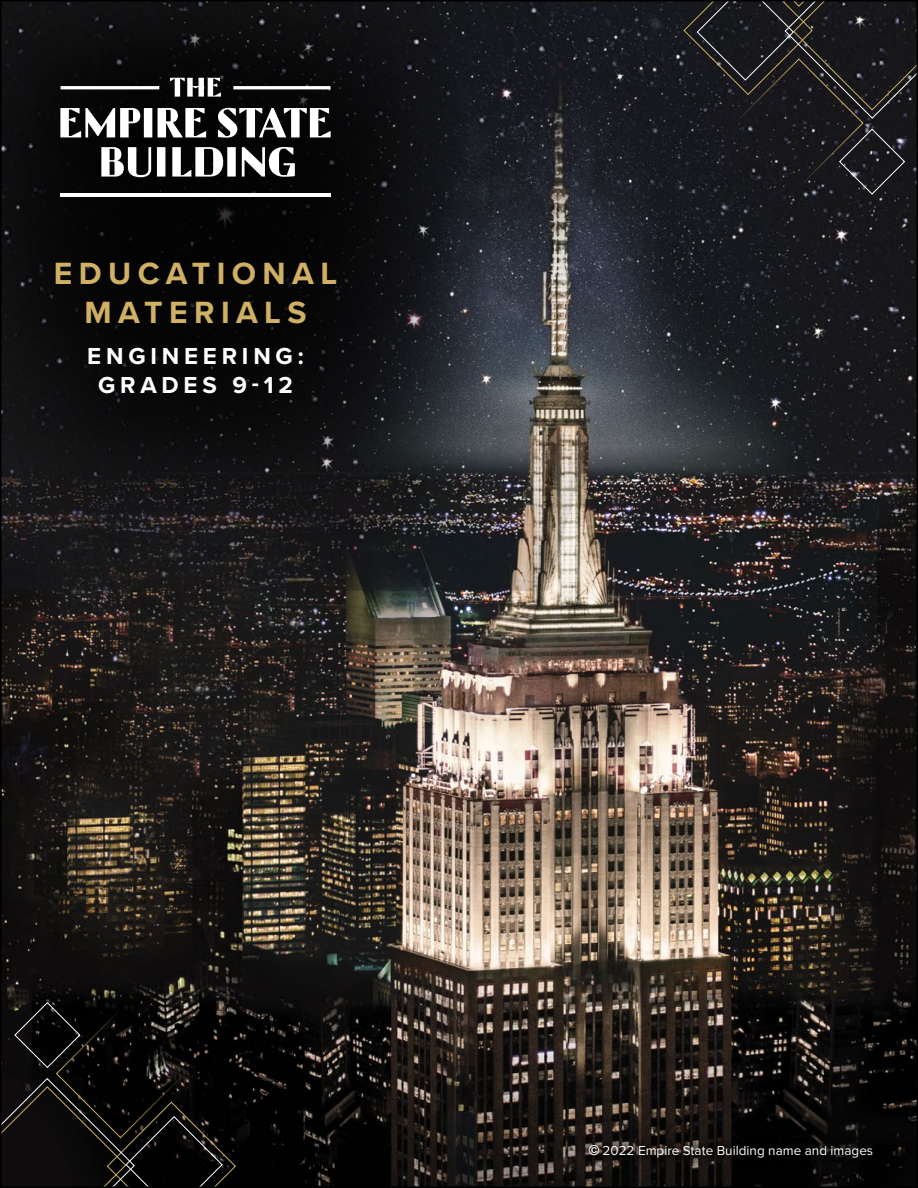
<style>
.page{position:relative;width:918px;height:1188px;background:#fff}
.page>*{position:absolute;margin:0;border:0;box-sizing:border-box;transform-origin:0 0}
.t1{font:700 31.8px/38.2px "Proxima Nova";letter-spacing:.2em;color:#d0b064;text-align:center}
.t2{font:700 24px/28.8px "Proxima Nova";letter-spacing:.2em;color:#fff;text-align:center}
.t3{font:13.5px "Proxima Nova";color:#fff}
.s1{font-family:"Helvetica";font-weight:700}
</style>
<div class="page">
<img style="left:3px;top:3px;width:912px;height:1182px">
<svg style="left:3px;top:1002px;width:233px;height:183px;background:#100f0d"></svg>
<svg style="left:683px;top:3px;width:232px;height:192px;background:#1c1b1f"></svg>
<div style="left:0;top:0;width:501px;height:564px;background:#000;opacity:.75"></div>
<svg style="left:3px;top:3px;width:459px;height:340px;background:#0c0d0e"></svg>
<hr style="left:61px;top:194px;width:270px;height:3px;background:#fff">
<svg style="left:60px;top:78px;width:271px;height:99px"></svg>
<svg style="left:580px;top:1135px;width:302px;height:30px;background:#100e0c"></svg>
<h1 class="t1" style="left:54px;top:254px;width:285px">EDUCATIONAL<br>MATERIALS</h1>
<h2 class="t2" style="left:87px;top:341px;width:218px">ENGINEERING:<br>GRADES 9-12</h2>
<p class="t3" style="left:589px;top:1140px;width:286px"><span class="s1">©</span> 2022 Empire State Building name and images</p>
</div>
